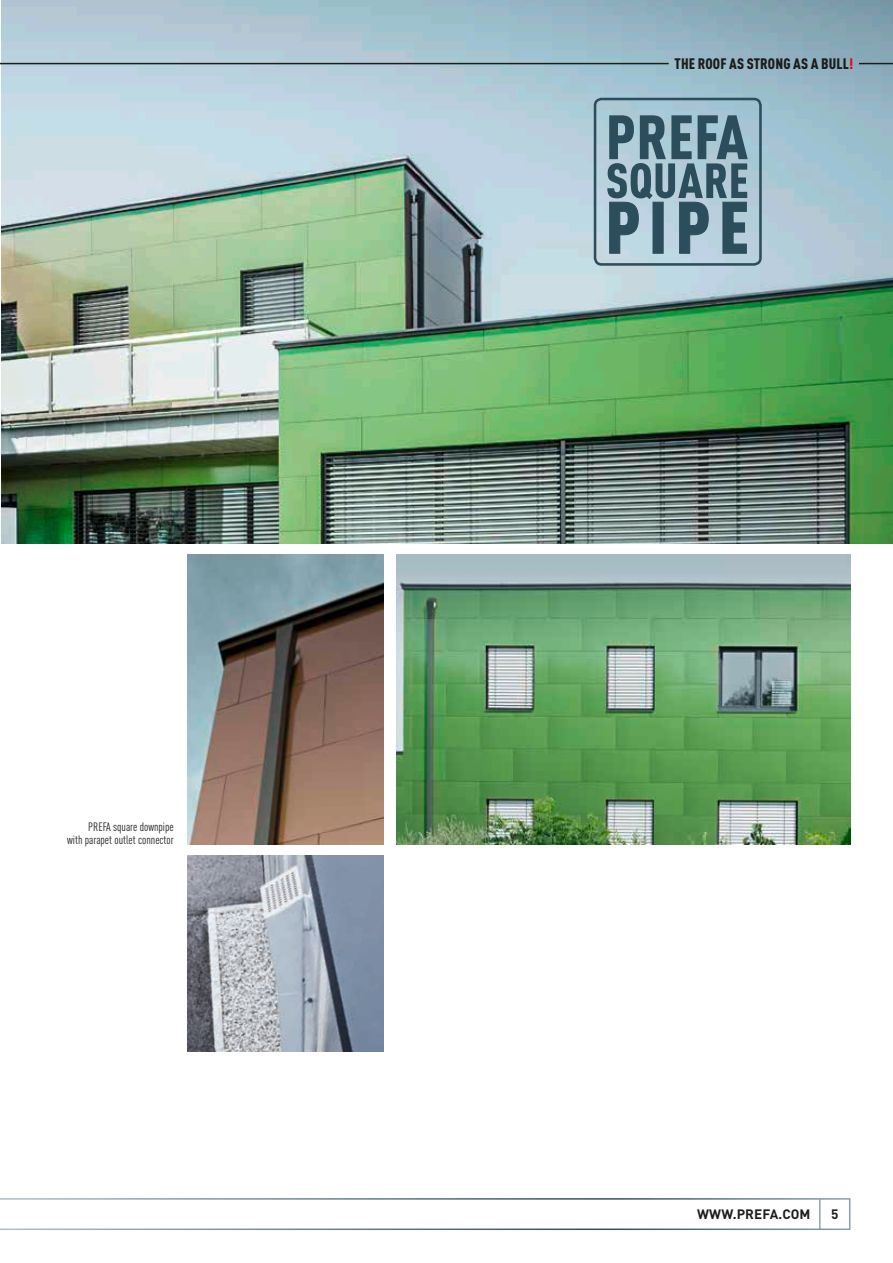
<style>
.page{position:relative;width:893px;height:1263px;background:#fff}
.page>*{position:absolute;margin:0;border:0;box-sizing:border-box;transform-origin:0 0}
.t1{font:900 condensed 15px "DIN Pro";letter-spacing:.01em;color:#1d1d1b}
.t2{font:700 13.5px "DIN Pro";letter-spacing:.01em;color:#1d1d1b}
.t3{font:condensed 12px/13.5px "DIN Pro";color:#1d1d1b;text-align:right}
.s1{color:#e30614}
</style>
<div class="page">
<img style="left:1px;top:0;width:892px;height:543px">
<img style="left:397px;top:555px;width:453px;height:289px">
<img style="left:187px;top:555px;width:196px;height:289px">
<img style="left:187px;top:855px;width:196px;height:197px">
<div style="left:594px;top:98px;width:168px;height:168px;border:3px solid #2c4d5b;border-radius:7px"></div>
<svg style="left:607px;top:115px;width:141px;height:138px;background:#6f8d9a"></svg>
<svg style="left:0;top:1198px;width:850px;height:32px"></svg>
<hr style="left:859px;top:63px;width:34px;height:1px;background:#1d1d1b">
<hr style="left:0;top:63px;width:669px;height:1px;background:#1d1d1b">
<p class="t3" style="left:67px;top:819px;width:108px">PREFA square downpipe<br>with parapet outlet connector</p>
<p class="t1" style="left:675px;top:52px;width:180px">THE ROOF AS STRONG AS A BULL<span class="s1">!</span></p>
<p class="t2" style="left:697px;top:1203px;width:115px">WWW.PREFA.COM</p>
<p class="t2" style="left:831px;top:1203px;width:9px">5</p>
</div>
